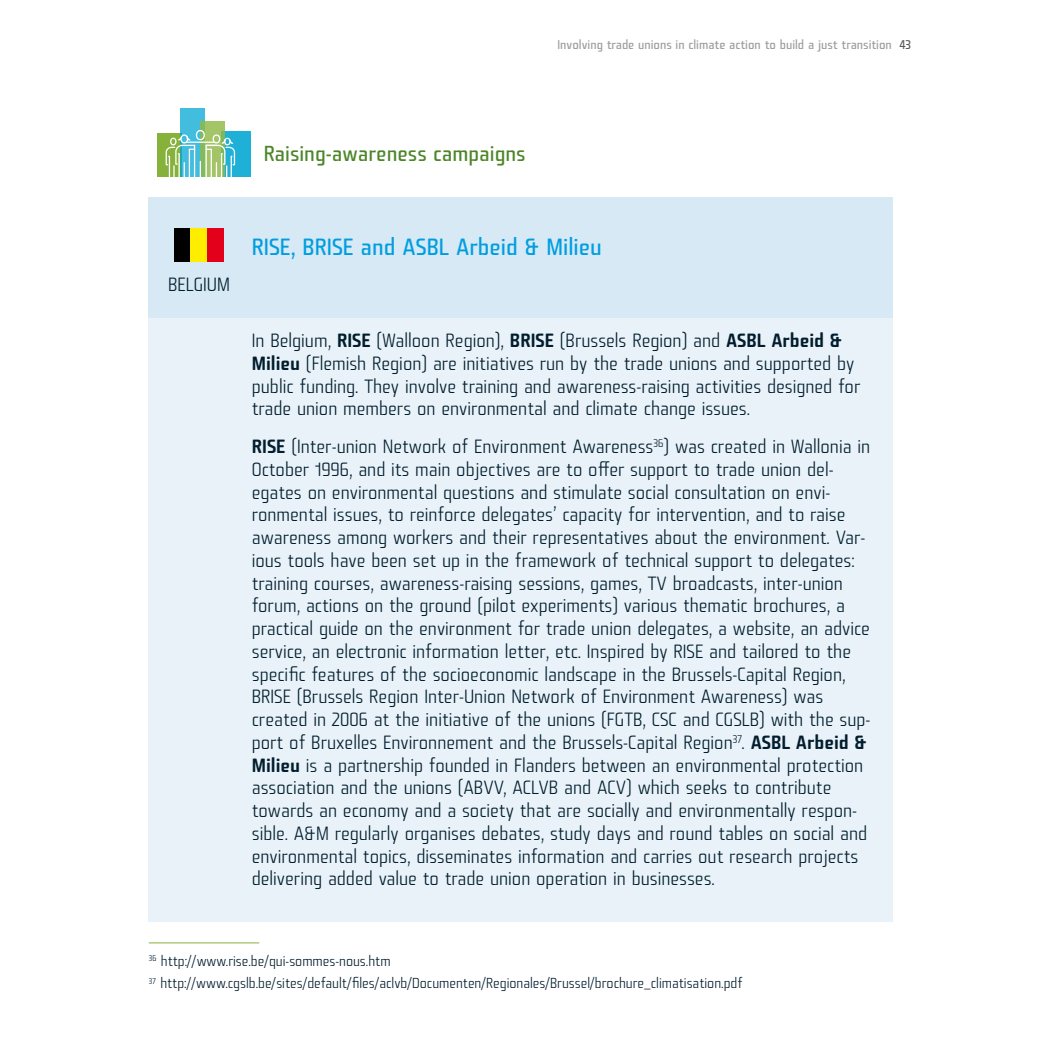
<style>
.page{position:relative;width:1042px;height:1042px;background:#fff}
.page>*{position:absolute;margin:0;border:0;box-sizing:border-box;transform-origin:0 0}
.t1{font:22.75px "Fishmonger MR";color:#009ee0}
.t2{font:21px "Fishmonger MR";color:#4d8629}
.t3{font:18.55px/22.8px "Fishmonger ML";color:#021d2e}
.t4{font:14px/22.4px "Fishmonger ML";color:#021d2e}
.t5{font:12.25px "Fishmonger MR";color:#9c9e9f}
.s1{color:#58585a}
.s2{font-family:"Fishmonger MS"}
</style>
<div class="page">
<hr style="left:149px;top:942px;width:110px;height:1px;background:#86b23c">
<div style="left:149px;top:197px;width:744px;height:724px;background:#e8f2f8"></div>
<div style="left:149px;top:197px;width:744px;height:121px;background:#d7e9f4"></div>
<div style="left:174px;top:228px;width:50px;height:33px;background:#000"></div>
<div style="left:191px;top:228px;width:33px;height:33px;background:#ffed00"></div>
<div style="left:207px;top:228px;width:17px;height:33px;background:#e2001a"></div>
<div style="left:157px;top:133px;width:25px;height:44px;background:#86b23c"></div>
<div style="left:180px;top:109px;width:25px;height:68px;background:#43bddd"></div>
<div style="left:221px;top:131px;width:30px;height:46px;background:#1fb0d7"></div>
<svg style="left:200px;top:121px;width:25px;height:9px"></svg>
<svg style="left:166px;top:130px;width:69px;height:47px"></svg>
<p class="t5" style="left:557px;top:38px;width:355px">Involving trade unions in climate action to build a just transition <span class="s1">43</span></p>
<p class="t2" style="left:264px;top:141px;width:263px">Raising-awareness campaigns</p>
<p class="t3" style="left:168px;top:273px;width:63px">BELGIUM</p>
<p class="t1" style="left:252px;top:234px;width:351px">RISE, BRISE and ASBL Arbeid &amp; Milieu</p>
<p class="t3" style="left:252px;top:329px;width:610px">In Belgium, <span class="s2">RISE</span> (Walloon Region), <span class="s2">BRISE</span> (Brussels Region) and <span class="s2">ASBL Arbeid &amp; Milieu</span> (Flemish Region) are initiatives run by the trade unions and supported by public funding. They involve training and awareness-raising activities designed for trade union members on environmental and climate change issues.</p>
<p class="t3" style="left:252px;top:435px;width:620px"><span class="s2">RISE</span> (Inter-union Network of Environment Awareness<sup>36</sup>) was created in Wallonia in October 1996, and its main objectives are to offer support to trade union del&shy;egates on environmental questions and stimulate social consultation on envi&shy;ronmental issues, to reinforce delegates’ capacity for intervention, and to raise awareness among workers and their representatives about the environment. Var&shy;ious tools have been set up in the framework of technical support to delegates: training courses, awareness-raising sessions, games, TV broadcasts, inter-union forum, actions on the ground (pilot experiments) various thematic brochures, a practical guide on the environment for trade union delegates, a website, an advice service, an electronic information letter, etc. Inspired by RISE and tailored to the specific features of the socioeconomic landscape in the Brussels-Capital Region, BRISE (Brussels Region Inter-Union Network of Environment Awareness) was created in 2006 at the initiative of the unions (FGTB, CSC and CGSLB) with the sup&shy;port of Bruxelles Environnement and the Brussels-Capital Region<sup>37</sup>. <span class="s2">ASBL Arbeid &amp; Milieu</span> is a partnership founded in Flanders between an environmental protection association and the unions (ABVV, ACLVB and ACV) which seeks to contribute towards an economy and a society that are socially and environmentally respon&shy;sible. A&amp;M regularly organises debates, study days and round tables on social and environmental topics, disseminates information and carries out research projects delivering added value to trade union operation in businesses.</p>
<p class="t4" style="left:149px;top:949px;width:595px"><sup>36</sup> http://www.rise.be/qui-sommes-nous.htm<br><sup>37</sup> http://www.cgslb.be/sites/default/files/aclvb/Documenten/Regionales/Brussel/brochure_climatisation.pdf</p>
</div>
